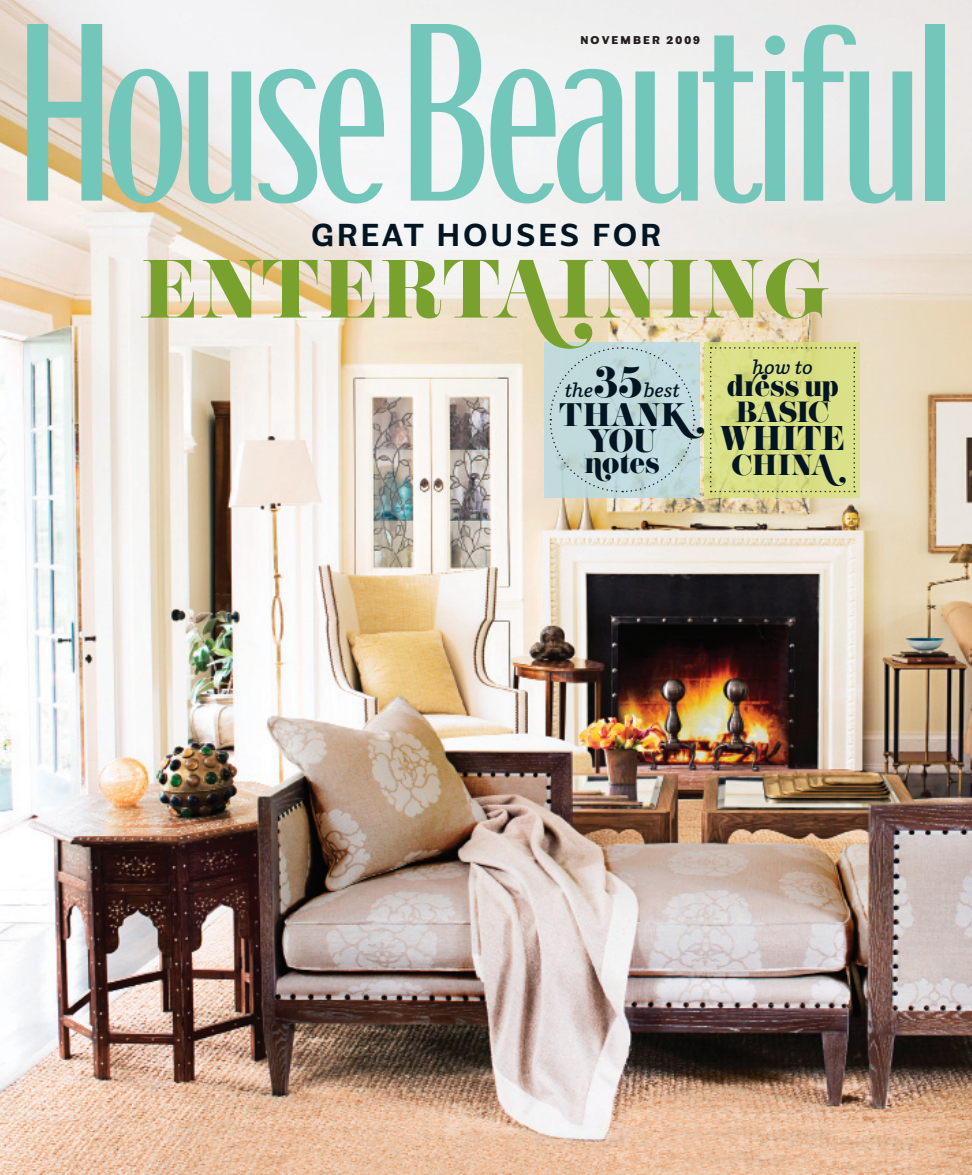
<style>
.page{position:relative;width:972px;height:1175px;background:#fff}
.page>*{position:absolute;margin:0;border:0;box-sizing:border-box;transform-origin:0 0}
.t1{font:72px "Eloquent JF";letter-spacing:.04em;color:#78a22d}
.t2{font:700 31.5px "Parry Grotesque";letter-spacing:.1em;color:#011622}
.t3{font:30px "Eloquent JF";letter-spacing:.015em;color:#011622}
.t4{font:28.5px "Eloquent JF";letter-spacing:.01em;color:#011622}
.t5{font:27px "Eloquent JF";color:#011622}
.t6{font:25.5px "Eloquent JF";letter-spacing:-.01em;color:#011622}
.t7{font:italic 600 19.2px "Parry";letter-spacing:-.005em;color:#011622}
.date{font:900 11.25px "Parry Grotesque LF";letter-spacing:.185em;color:#231f20}
.s1{font-family:"Eloquent JF Swash"}
.s2{font-family:"Eloquent JF";font-weight:400;font-style:normal;font-size:37.5px}
</style>
<div class="page">
<img style="left:0;top:0;width:972px;height:1174px">
<div style="left:925px;top:24px;width:20px;height:177px;background:#73c7ba"></div>
<div style="left:765px;top:35px;width:20px;height:20px;background:#73c7ba;border-radius:50%"></div>
<div style="left:765px;top:71px;width:20px;height:130px;background:#73c7ba"></div>
<svg style="left:635px;top:35px;width:127px;height:168px"></svg>
<svg style="left:27px;top:24px;width:75px;height:177px;background:#a3cdbc"></svg>
<svg style="left:411px;top:24px;width:73px;height:177px"></svg>
<svg style="left:189px;top:69px;width:195px;height:134px"></svg>
<svg style="left:109px;top:69px;width:73px;height:134px;background:#abcfc1"></svg>
<svg style="left:490px;top:69px;width:132px;height:134px"></svg>
<svg style="left:792px;top:25px;width:120px;height:178px;background:#b8dbd5"></svg>
<div style="left:544px;top:342px;width:156px;height:155px;background:#c1dbdd"></div>
<svg style="left:549px;top:346px;width:146px;height:147px"></svg>
<svg style="left:705px;top:342px;width:155px;height:155px;background:#d8de86"></svg>
<svg style="left:710px;top:347px;width:145px;height:145px;background:#d5db84"></svg>
<p class="date" style="left:581px;top:34px;width:121px">NOVEMBER 2009</p>
<p class="t2" style="left:311px;top:218px;width:351px">GREAT HOUSES FOR</p>
<p class="t1" style="left:142px;top:242px;width:689px">ENTERT<span class="s1">A</span>INING</p>
<p class="t7" style="left:564px;top:378px;width:117px">the <span class="s2">35</span>best</p>
<p class="t4" style="left:559px;top:396px;width:147px">THAN<span class="s1">&gt;</span></p>
<p class="t7" style="left:752px;top:355px;width:62px">how to</p>
<p class="t5" style="left:726px;top:368px;width:114px">d<span class="s1">r</span>ess up</p>
<p class="t6" style="left:736px;top:395px;width:95px">BASIC</p>
<p class="t3" style="left:720px;top:418px;width:127px">WHITE</p>
<p class="t6" style="left:732px;top:448px;width:103px">CHIN<span class="s1">A</span></p>
<p class="t4" style="left:587px;top:422px;width:72px">YOU</p>
<p class="t5" style="left:585px;top:445px;width:76px"><span class="s1">n</span>otes</p>
</div>
